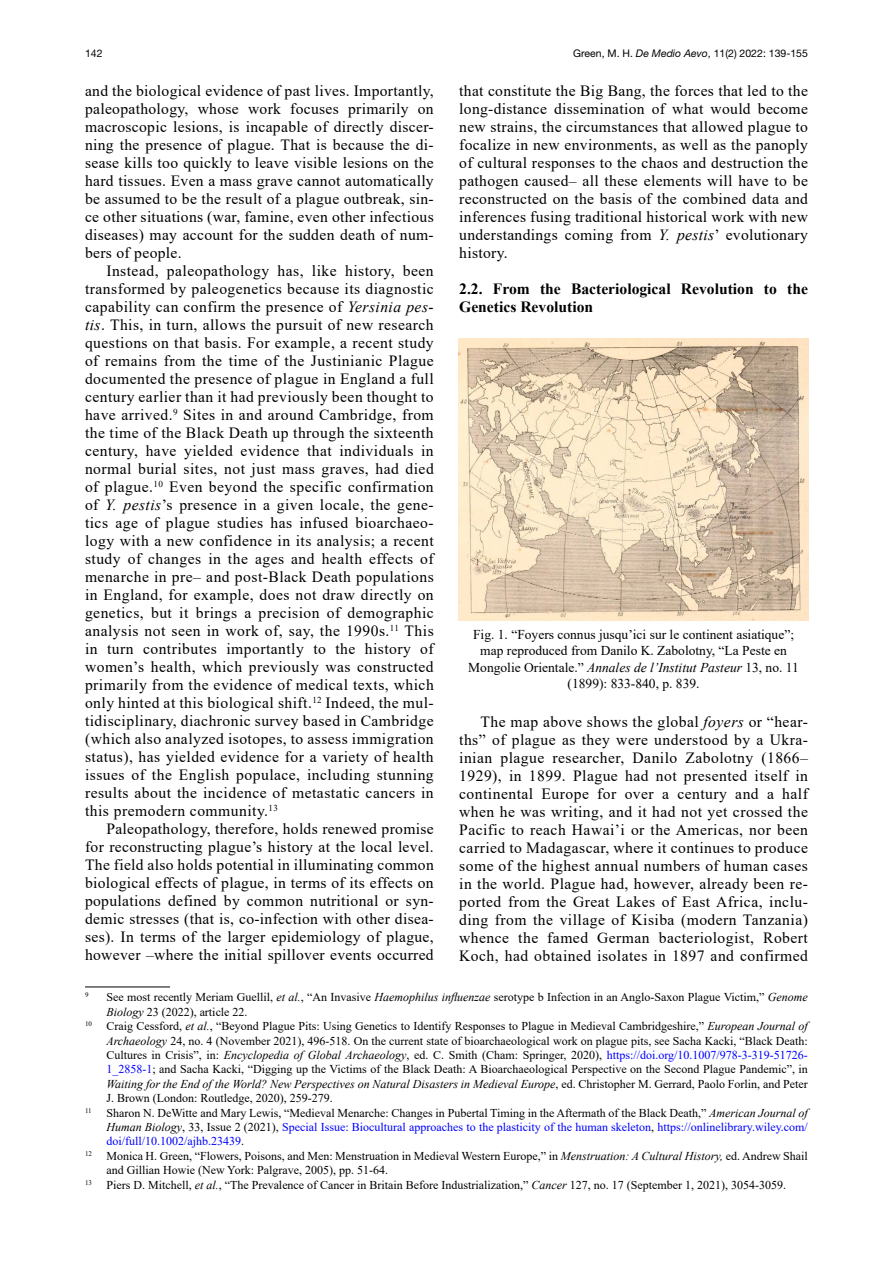
<style>
.page{position:relative;width:893px;height:1263px;background:#fff}
.page>*{position:absolute;margin:0;border:0;box-sizing:border-box;transform-origin:0 0}
.t1{font:15.6px/18px "Times New Roman";letter-spacing:.02em;color:#000;text-align:justify}
.t2{font:700 15.6px/18px "Times New Roman";color:#000}
.t3{font:13.5px/16.2px "Times New Roman";color:#000;text-align:center}
.t4{font:12px "Times New Roman";color:#000}
.t5{font:12px "Times New Roman";color:#00f}
.t6{font:italic 12px "Times New Roman";color:#000}
.t7{font:10.5px "Helvetica Neue LT Pro";color:#000}
.t8{font:7.05px "Times New Roman";color:#000}
.s1{font-style:italic}
.s2{color:#00f}
.s3{font-style:normal}
.s4{font-style:italic;color:#000}
.s5{color:#000}
</style>
<div class="page">
<hr style="left:85px;top:987px;width:85px;height:1px;background:#000">
<img style="left:458px;top:338px;width:351px;height:282px">
<p class="t7" style="left:85px;top:47px;width:19px">142</p>
<p class="t7" style="left:573px;top:47px;width:236px">Green, M. H. <span class="s1">De Medio Aevo</span>, 11(2) 2022: 139-155</p>
<p class="t1" style="left:85px;top:81px;width:350px">and the biological evidence of past lives. Importantly, paleopathology, whose work focuses primarily on macroscopic lesions, is incapable of directly discer&shy;ning the presence of plague. That is because the di&shy;sease kills too quickly to leave visible lesions on the hard tissues. Even a mass grave cannot automatically be assumed to be the result of a plague outbreak, sin&shy;ce other situations (war, famine, even other infectious diseases) may account for the sudden death of num&shy;bers of people.</p>
<p class="t1" style="left:85px;top:261px;width:350px;text-indent:21px">Instead, paleopathology has, like history, been transformed by paleogenetics because its diagnostic capability can confirm the presence of <span class="s1">Yersinia pes&shy;tis</span>. This, in turn, allows the pursuit of new research questions on that basis. For example, a recent study of remains from the time of the Justinianic Plague documented the presence of plague in England a full century earlier than it had previously been thought to have arrived.<sup>9</sup> Sites in and around Cambridge, from the time of the Black Death up through the sixteenth century, have yielded evidence that individuals in normal burial sites, not just mass graves, had died of plague.<sup>10</sup> Even beyond the specific confirmation of <span class="s1">Y. pestis</span>’s presence in a given locale, the gene&shy;tics age of plague studies has infused bioarchaeo&shy;logy with a new confidence in its analysis; a recent study of changes in the ages and health effects of menarche in pre– and post-Black Death populations in England, for example, does not draw directly on genetics, but it brings a precision of demographic analysis not seen in work of, say, the 1990s.<sup>11</sup> This in turn contributes importantly to the history of women’s health, which previously was constructed primarily from the evidence of medical texts, which only hinted at this biological shift.<sup>12</sup> Indeed, the mul&shy;tidisciplinary, diachronic survey based in Cambridge (which also analyzed isotopes, to assess immigration status), has yielded evidence for a variety of health issues of the English populace, including stunning results about the incidence of metastatic cancers in this premodern community.<sup>13</sup></p>
<p class="t1" style="left:85px;top:819px;width:350px;text-indent:21px">Paleopathology, therefore, holds renewed promise for reconstructing plague’s history at the local level.<br>The field also holds potential in illuminating common biological effects of plague, in terms of its effects on populations defined by common nutritional or syn&shy;demic stresses (that is, co-infection with other disea&shy;ses). In terms of the larger epidemiology of plague, however –where the initial spillover events occurred</p>
<p class="t8" style="left:85px;top:990px;width:5px">9</p>
<p class="t4" style="left:106px;top:989px;width:703px">See most recently Meriam Guellil, <span class="s1">et al.</span>, “An Invasive <span class="s1">Haemophilus influenzae</span> serotype b Infection in an Anglo-Saxon Plague Victim,” <span class="s1">Genome</span></p>
<p class="t4" style="left:106px;top:1003px;width:143px"><span class="s1">Biology</span> 23 (2022), article 22.</p>
<p class="t4" style="left:85px;top:1018px;width:724px"><sup>10</sup> Craig Cessford, <span class="s1">et al.</span>, “Beyond Plague Pits: Using Genetics to Identify Responses to Plague in Medieval Cambridgeshire,” <span class="s1">European Journal of</span></p>
<p class="t4" style="left:106px;top:1032px;width:703px"><span class="s1">Archaeology</span> 24, no. 4 (November 2021), 496-518. On the current state of bioarchaeological work on plague pits, see Sacha Kacki, “Black Death:</p>
<p class="t4" style="left:106px;top:1046px;width:703px">Cultures in Crisis”, in: <span class="s1">Encyclopedia of Global Archaeology</span>, ed. C. Smith (Cham: Springer, 2020), <span class="s2">https://doi.org/10.1007/978-3-319-51726-</span></p>
<p class="t4" style="left:106px;top:1061px;width:703px"><span class="s2">1_2858-1</span>; and Sacha Kacki, “Digging up the Victims of the Black Death: A Bioarchaeological Perspective on the Second Plague Pandemic”, in</p>
<p class="t6" style="left:106px;top:1075px;width:703px">Waiting for the End of the World? New Perspectives on Natural Disasters in Medieval Europe<span class="s3">, ed. Christopher M. Gerrard, Paolo Forlin, and Peter</span></p>
<p class="t4" style="left:106px;top:1090px;width:228px">J. Brown (London: Routledge, 2020), 259-279.</p>
<p class="t4" style="left:85px;top:1104px;width:724px"><sup>11</sup> Sharon N. DeWitte and Mary Lewis, “Medieval Menarche: Changes in Pubertal Timing in the Aftermath of the Black Death,” <span class="s1">American Journal of</span></p>
<p class="t5" style="left:106px;top:1118px;width:703px"><span class="s4">Human Biology</span><span class="s5">, 33, Issue 2 (2021),</span> Special Issue: Biocultural approaches to the plasticity of the human skeleton<span class="s5">,</span> https://onlinelibrary.wiley.com/</p>
<p class="t5" style="left:106px;top:1133px;width:139px">doi/full/10.1002/ajhb.23439<span class="s5">.</span></p>
<p class="t4" style="left:85px;top:1147px;width:724px"><sup>12</sup> Monica H. Green, “Flowers, Poisons, and Men: Menstruation in Medieval Western Europe,” in <span class="s1">Menstruation: A Cultural History,</span> ed. Andrew Shail</p>
<p class="t4" style="left:106px;top:1162px;width:283px">and Gillian Howie (New York: Palgrave, 2005), pp. 51-64.</p>
<p class="t4" style="left:85px;top:1176px;width:703px"><sup>13</sup> Piers D. Mitchell, <span class="s1">et al.</span>, “The Prevalence of Cancer in Britain Before Industrialization,” <span class="s1">Cancer</span> 127, no. 17 (September 1, 2021), 3054-3059.</p>
<p class="t1" style="left:459px;top:81px;width:350px">that constitute the Big Bang, the forces that led to the long-distance dissemination of what would become new strains, the circumstances that allowed plague to focalize in new environments, as well as the panoply of cultural responses to the chaos and destruction the pathogen caused– all these elements will have to be reconstructed on the basis of the combined data and inferences fusing traditional historical work with new understandings coming from <span class="s1">Y. pestis</span>’ evolutionary history.</p>
<p class="t2" style="left:459px;top:279px;width:350px">2.2. From the Bacteriological Revolution to the<br>Genetics Revolution</p>
<p class="t3" style="left:468px;top:626px;width:332px">Fig. 1. “Foyers connus jusqu’ici sur le continent asiatique”; map reproduced from Danilo K. Zabolotny, “La Peste en Mongolie Orientale.” <span class="s1">Annales de l’Institut Pasteur</span> 13, no. 11 (1899): 833-840, p. 839.</p>
<p class="t1" style="left:459px;top:712px;width:350px;text-indent:21px">The map above shows the global <span class="s1">foyers</span> or “hear&shy;ths” of plague as they were understood by a Ukra&shy;inian plague researcher, Danilo Zabolotny (1866– 1929), in 1899. Plague had not presented itself in continental Europe for over a century and a half when he was writing, and it had not yet crossed the Pacific to reach Hawai’i or the Americas, nor been carried to Madagascar, where it continues to produce some of the highest annual numbers of human cases in the world. Plague had, however, already been re&shy;ported from the Great Lakes of East Africa, inclu&shy;ding from the village of Kisiba (modern Tanzania) whence the famed German bacteriologist, Robert Koch, had obtained isolates in 1897 and confirmed</p>
</div>
